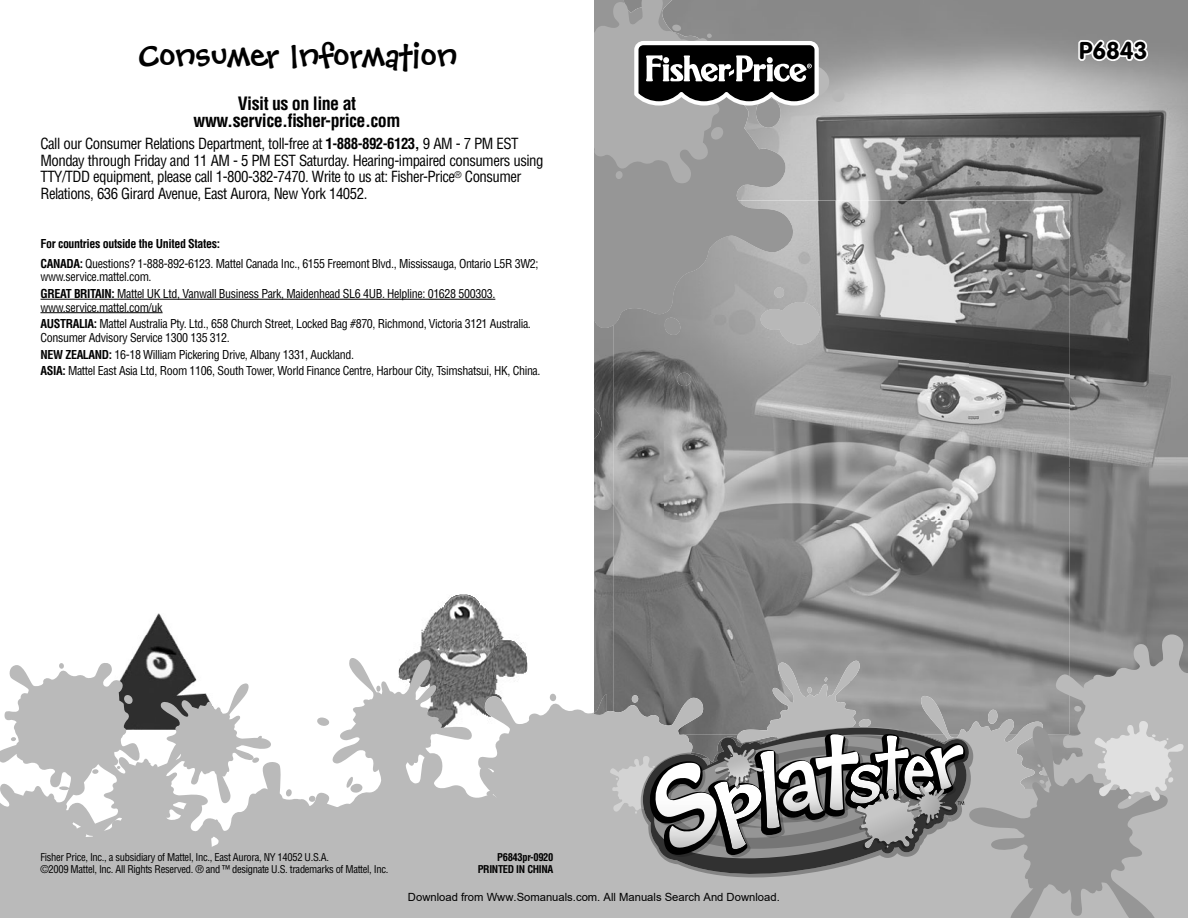
<style>
.page{position:relative;width:1188px;height:918px;background:#fff}
.page>*{position:absolute;margin:0;border:0;box-sizing:border-box;transform-origin:0 0}
.t1{font:33px "FM Black Cherry Moon BT Alt";color:#000;scale:.9 1}
.t2{font:700 24px "VAG Rounded Std";color:#000}
.t3{font:700 condensed 18px/16.5px "Helvetica LT Std";letter-spacing:-.03em;color:#000;text-align:center}
.t4{font:condensed 15px/16.5px "Helvetica LT Std";letter-spacing:-.035em;color:#000}
.t5{font:condensed 12px/16.8px "Helvetica LT Std";letter-spacing:-.03em;color:#000}
.t6{font:11.25px "Arial";color:#000}
.t7{font:condensed 10.5px "Helvetica LT Std";letter-spacing:-.03em;color:#000}
.t8{font:700 condensed 10.5px "Helvetica LT Std";letter-spacing:-.03em;color:#000}
.s1{font-weight:700}
.s2{color:#fff}
</style>
<div class="page">
<img style="left:421px;top:595px;width:81px;height:38px">
<img style="left:147px;top:614px;width:23px;height:19px">
<img style="left:1148px;top:0;width:40px;height:633px">
<img style="left:799px;top:95px;width:349px;height:106px">
<img style="left:1070px;top:201px;width:78px;height:432px">
<svg style="left:594px;top:185px;width:205px;height:16px;background:#a2a2a2"></svg>
<div style="left:785px;top:64px;width:44px;height:35px;background:#b8b8b8;border-radius:50%"></div>
<div style="left:832px;top:89px;width:13px;height:13px;background:#b8b8b8;border-radius:50%"></div>
<img style="left:594px;top:335px;width:20px;height:298px">
<img style="left:665px;top:201px;width:405px;height:432px">
<img style="left:614px;top:335px;width:51px;height:298px">
<img style="left:594px;top:201px;width:205px;height:134px">
<img style="left:780px;top:302px;width:40px;height:42px">
<img style="left:761px;top:309px;width:27px;height:21px">
<svg style="left:774px;top:287px;width:10px;height:11px"></svg>
<img style="left:594px;top:408px;width:7px;height:31px">
<img style="left:677px;top:373px;width:14px;height:13px">
<svg style="left:594px;top:0;width:225px;height:185px;background:#8d8d8d"></svg>
<svg style="left:0;top:633px;width:1188px;height:285px"></svg>
<hr style="left:40px;top:299px;width:455px;height:1px;background:#000">
<hr style="left:40px;top:312px;width:123px;height:1px;background:#000">
<h1 class="t1" style="left:138px;top:35px;width:356px">Consumer Information</h1>
<h3 class="t3" style="left:194px;top:97px;width:208px">Visit us on line at www.service.fisher-price.com</h3>
<p class="t4" style="left:40px;top:137px;width:505px">Call our Consumer Relations Department, toll-free at <span class="s1">1-888-892-6123,</span> 9 AM - 7 PM EST Monday through Friday and 11 AM - 5 PM EST Saturday. Hearing-impaired consumers using TTY/TDD equipment, please call 1-800-382-7470. Write to us at: Fisher-Price<sup>®</sup> Consumer Relations, 636 Girard Avenue, East Aurora, New York 14052.</p>
<p class="t5" style="left:40px;top:235px;width:500px;line-height:19.8px"><span class="s1">For countries outside the United States:<br>CANADA:</span> Questions? 1-888-892-6123. Mattel Canada Inc., 6155 Freemont Blvd., Mississauga, Ontario L5R 3W2;</p>
<p class="t5" style="left:40px;top:270px;width:456px">www.service.mattel.com.<br><span class="s1">GREAT BRITAIN:</span> Mattel UK Ltd, Vanwall Business Park, Maidenhead SL6 4UB. Helpline: 01628 500303.</p>
<p class="t5" style="left:40px;top:300px;width:492px">www.service.mattel.com/uk<br><span class="s1">AUSTRALIA:</span> Mattel Australia Pty. Ltd., 658 Church Street, Locked Bag #870, Richmond, Victoria 3121 Australia.</p>
<p class="t5" style="left:40px;top:330px;width:502px">Consumer Advisory Service 1300 135 312.<br><span class="s1">NEW ZEALAND:</span> 16-18 William Pickering Drive, Albany 1331, Auckland.<br><span class="s1">ASIA:</span> Mattel East Asia Ltd, Room 1106, South Tower, World Finance Centre, Harbour City, Tsimshatsui, HK, China.</p>
<p class="t7" style="left:40px;top:854px;width:290px">Fisher Price, Inc., a subsidiary of Mattel, Inc., East Aurora, NY 14052 U.S.A.</p>
<p class="t8" style="left:497px;top:854px;width:58px">P6843pr-0920</p>
<p class="t7" style="left:40px;top:866px;width:349px">©2009 Mattel, Inc. All Rights Reserved. ® and ™ designate U.S. trademarks of Mattel, Inc.</p>
<p class="t8" style="left:478px;top:866px;width:77px">PRINTED IN CHINA</p>
<p class="t6" style="left:408px;top:890px;width:373px">Download from Www.Somanuals.com. All Manuals Search And Download.</p>
<h2 class="t2" style="left:1079px;top:41px;width:70px"><span class="s2">P</span>6843</h2>
</div>
